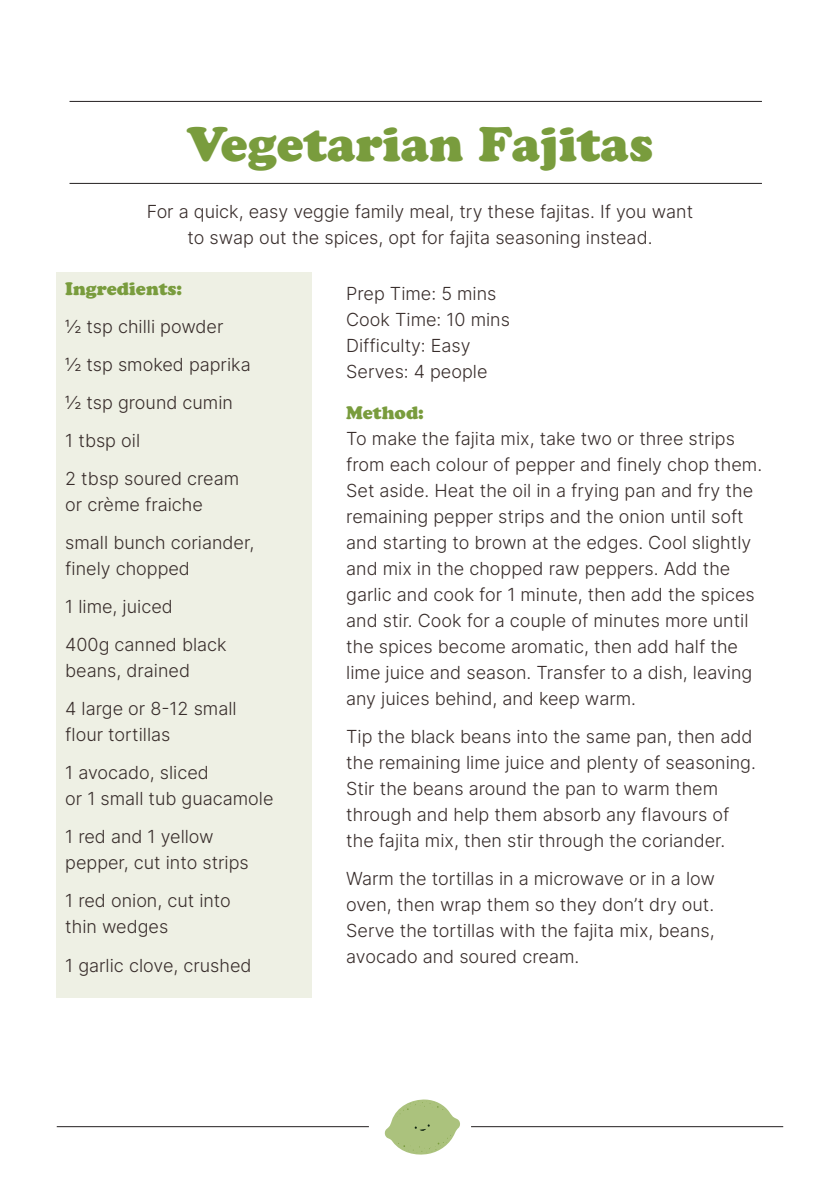
<style>
.page{position:relative;width:840px;height:1191px;background:#fff}
.page>*{position:absolute;margin:0;border:0;box-sizing:border-box;transform-origin:0 0}
.t1{font:48px "Cooper Black Std";color:#799c3d}
.t2{font:300 18px/26px "Inter";color:#382d2b}
.t3{font:18px "Cooper Black Std";color:#799c3d}
</style>
<div class="page">
<div style="left:57px;top:272px;width:255px;height:726px;background:#eef0e4"></div>
<hr style="left:69px;top:101px;width:692px;height:1px;background:#231f20">
<hr style="left:69px;top:183px;width:692px;height:1px;background:#231f20">
<hr style="left:57px;top:1126px;width:312px;height:1px;background:#231f20">
<hr style="left:471px;top:1126px;width:311px;height:1px;background:#231f20">
<svg style="left:384px;top:1099px;width:76px;height:56px"></svg>
<p class="t1" style="left:187px;top:115px;width:467px">Vegetarian Fajitas</p>
<p class="t2" style="left:147px;top:198px;width:547px;text-align:center">For a quick, easy veggie family meal, try these fajitas. If you want to swap out the spices, opt for fajita seasoning instead.</p>
<p class="t3" style="left:65px;top:278px;width:118px">Ingredients:</p>
<p class="t2" style="left:65px;top:313px;width:160px">½ tsp chilli powder</p>
<p class="t2" style="left:65px;top:351px;width:187px">½ tsp smoked paprika</p>
<p class="t2" style="left:65px;top:389px;width:169px">½ tsp ground cumin</p>
<p class="t2" style="left:65px;top:427px;width:76px">1 tbsp oil</p>
<p class="t2" style="left:65px;top:465px;width:175px">2 tbsp soured cream or crème fraiche</p>
<p class="t2" style="left:65px;top:529px;width:190px">small bunch coriander, finely chopped</p>
<p class="t2" style="left:65px;top:593px;width:109px">1 lime, juiced</p>
<p class="t2" style="left:65px;top:631px;width:163px">400g canned black beans, drained</p>
<p class="t2" style="left:65px;top:695px;width:173px">4 large or 8-12 small flour tortillas</p>
<p class="t2" style="left:65px;top:759px;width:210px">1 avocado, sliced<br>or 1 small tub guacamole</p>
<p class="t2" style="left:65px;top:823px;width:185px">1 red and 1 yellow pepper, cut into strips</p>
<p class="t2" style="left:65px;top:887px;width:167px">1 red onion, cut into thin wedges</p>
<p class="t2" style="left:65px;top:951px;width:188px">1 garlic clove, crushed</p>
<p class="t2" style="left:346px;top:280px;width:152px">Prep Time: 5 mins</p>
<p class="t2" style="left:346px;top:306px;width:165px">Cook Time: 10 mins</p>
<p class="t2" style="left:346px;top:332px;width:126px">Difficulty: Easy</p>
<p class="t2" style="left:346px;top:358px;width:143px">Serves: 4 people</p>
<p class="t3" style="left:346px;top:401px;width:79px">Method:</p>
<p class="t2" style="left:346px;top:425px;width:417px">To make the fajita mix, take two or three strips from each colour of pepper and finely chop them.<br>Set aside. Heat the oil in a frying pan and fry the remaining pepper strips and the onion until soft and starting to brown at the edges. Cool slightly and mix in the chopped raw peppers. Add the garlic and cook for 1 minute, then add the spices and stir. Cook for a couple of minutes more until the spices become aromatic, then add half the lime juice and season. Transfer to a dish, leaving any juices behind, and keep warm.</p>
<p class="t2" style="left:346px;top:723px;width:411px">Tip the black beans into the same pan, then add the remaining lime juice and plenty of seasoning.<br>Stir the beans around the pan to warm them through and help them absorb any flavours of the fajita mix, then stir through the coriander.</p>
<p class="t2" style="left:346px;top:865px;width:370px;text-align:justify">Warm the tortillas in a microwave or in a low oven, then wrap them so they don’t dry out.<br>Serve the tortillas with the fajita mix, beans, avocado and soured cream.</p>
</div>
